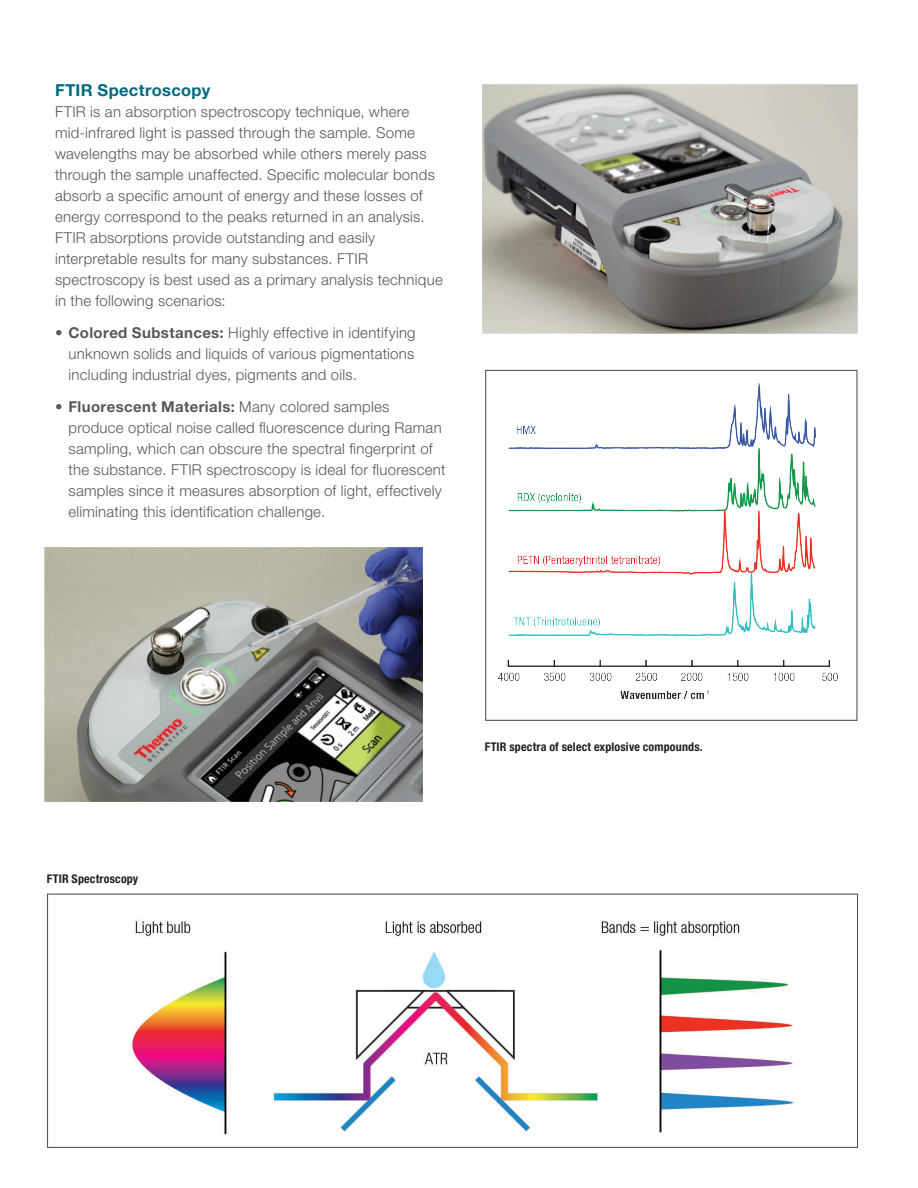
<style>
.page{position:relative;width:918px;height:1188px;background:#fff}
.page>*{position:absolute;margin:0;border:0;box-sizing:border-box;transform-origin:0 0}
.t1{font:700 16.5px "Helvetica Neue LT Std";letter-spacing:.02em;color:#00687f}
.t2{font:300 15px/21px "Helvetica Neue LT Std";letter-spacing:.015em;color:#57585a}
.t3{font:700 condensed 12px "Helvetica Neue LT Std";letter-spacing:.015em;color:#231f20}
.s1{font-weight:700}
</style>
<div class="page">
<img style="left:499px;top:383px;width:339px;height:315px">
<div style="left:485px;top:370px;width:373px;height:351px;border:1px solid #57585a"></div>
<img style="left:128px;top:919px;width:666px;height:216px">
<div style="left:47px;top:894px;width:811px;height:254px;border:1px solid #57585a"></div>
<img style="left:483px;top:84px;width:374px;height:250px">
<img style="left:45px;top:547px;width:377px;height:254px">
<p class="t1" style="left:55px;top:80px;width:157px">FTIR Spectroscopy</p>
<p class="t2" style="left:55px;top:101px;width:389px">FTIR is an absorption spectroscopy technique, where mid-infrared light is passed through the sample. Some wavelengths may be absorbed while others merely pass through the sample unaffected. Specific molecular bonds absorb a specific amount of energy and these losses of energy correspond to the peaks returned in an analysis.<br>FTIR absorptions provide outstanding and easily interpretable results for many substances. FTIR spectroscopy is best used as a primary analysis technique in the following scenarios:</p>
<p class="t2" style="left:69px;top:322px;width:349px;text-align:justify;text-indent:-13px">• <span class="s1">Colored Substances:</span> Highly effective in identifying unknown solids and liquids of various pigmentations including industrial dyes, pigments and oils.</p>
<p class="t2" style="left:69px;top:395px;width:379px;text-indent:-14px">• <span class="s1">Fluorescent Materials:</span> Many colored samples produce optical noise called fluorescence during Raman sampling, which can obscure the spectral fingerprint of the substance. FTIR spectroscopy is ideal for fluorescent samples since it measures absorption of light, effectively eliminating this identification challenge.</p>
<p class="t3" style="left:47px;top:871px;width:93px">FTIR Spectroscopy</p>
<p class="t3" style="left:485px;top:739px;width:220px">FTIR spectra of select explosive compounds.</p>
</div>
